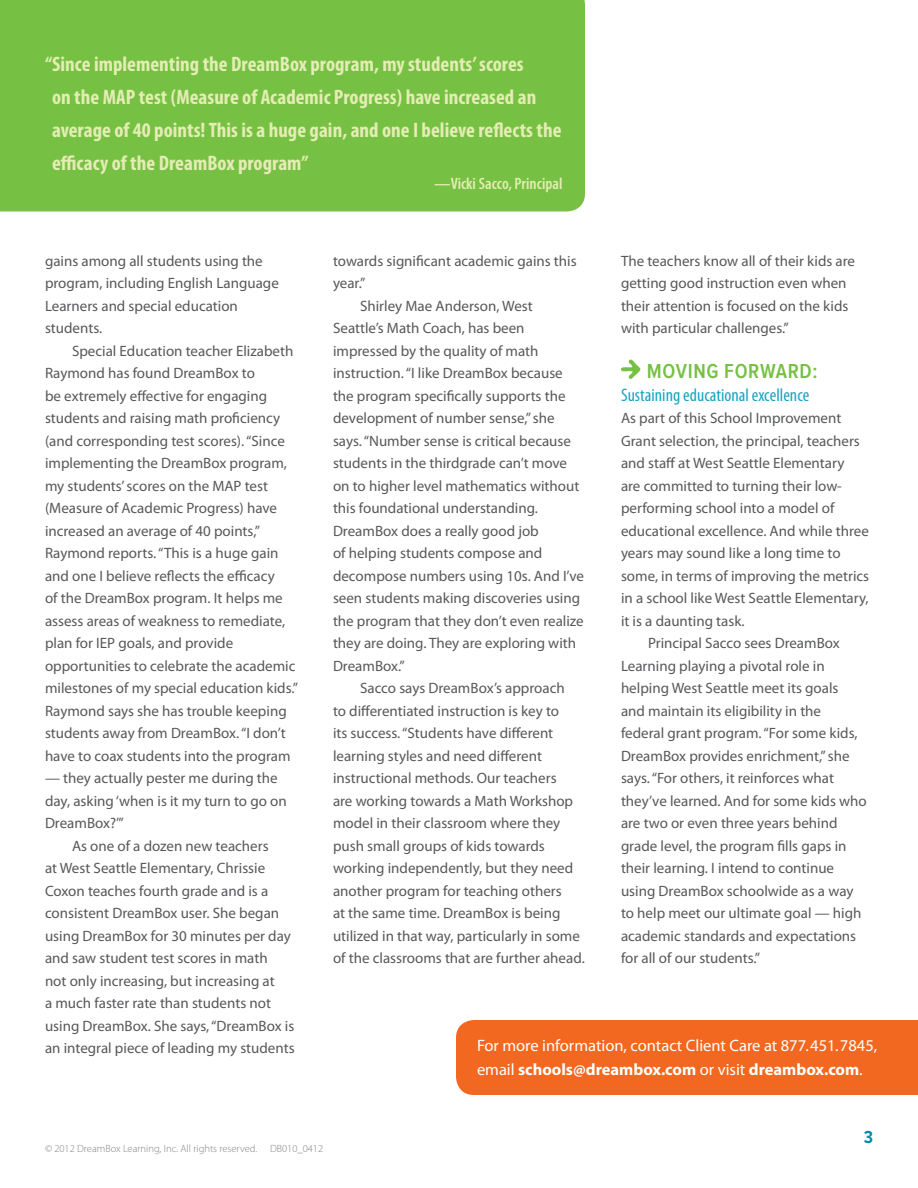
<style>
.page{position:relative;width:918px;height:1188px;background:#fff}
.page>*{position:absolute;margin:0;border:0;box-sizing:border-box;transform-origin:0 0}
.CS_Boxed_Quote_Open{font:700 condensed 21px/33px "Myriad Pro";color:#e4edb4}
.CS_Head_A_CAPS{font:600 21px "Proxima Nova Cond";letter-spacing:.03em;color:#76c043}
.CS_Head_B{font:condensed 18.15px "Myriad Pro";color:#19a3c0}
.Footer_Folio_R{font:700 18px "Proxima Nova Cond";color:#008bab}
.Call_to_Action{font:16.5px/24px "Myriad Pro";color:#fff}
.CS_Boxed_Quote_Autho{font:600 condensed 16.5px "Myriad Pro";color:#e4edb4}
.CS_Text_Indent_p0__b{font:15px/22.5px "Myriad Pro";color:#57585a}
.CS_Text_Indent_DS{font:15px/22.5px "Myriad Pro";color:#57585a}
.CS_Text_p0{font:15px/22.5px "Myriad Pro";color:#57585a}
.Footer_Copyright_Doc{font:300 10.5px "Myriad Pro";color:#808285}
.s1{font-weight:700}
</style>
<div class="page">
<svg style="left:621px;top:360px;width:19px;height:19px"></svg>
<div style="left:0;top:0;width:585px;height:212px;background:#76c043"></div>
<div style="left:456px;top:1020px;width:462px;height:75px;background:#f36821"></div>
<p class="CS_Boxed_Quote_Open" style="left:52px;top:47px;width:511px;text-indent:-7px">“Since implementing the DreamBox program, my students’ scores<br>on the MAP test (Measure of Academic Progress) have increased an average of 40 points! This is a huge gain, and one I believe reflects the efficacy of the DreamBox program”</p>
<p class="CS_Boxed_Quote_Autho" style="left:434px;top:175px;width:130px">—Vicki Sacco, Principal</p>
<p class="CS_Text_Indent_p0__b" style="left:45px;top:249px;width:235px">gains among all students using the program, including English Language<br>Learners and special education students.</p>
<p class="CS_Text_Indent_p0__b" style="left:45px;top:339px;width:255px;text-indent:27px">Special Education teacher Elizabeth Raymond has found DreamBox to<br>be extremely effective for engaging students and raising math proficiency (and corresponding test scores). “Since implementing the DreamBox program, my students’ scores on the MAP test (Measure of Academic Progress) have increased an average of 40 points,” Raymond reports. “This is a huge gain and one I believe reflects the efficacy<br>of the DreamBox program. It helps me assess areas of weakness to remediate, plan for IEP goals, and provide opportunities to celebrate the academic milestones of my special education kids.” Raymond says she has trouble keeping students away from DreamBox. “I don’t have to coax students into the program</p>
<p class="CS_Text_Indent_p0__b" style="left:45px;top:766px;width:243px">— they actually pester me during the day, asking ‘when is it my turn to go on<br>DreamBox?’”</p>
<p class="CS_Text_Indent_p0__b" style="left:45px;top:834px;width:251px;text-indent:27px">As one of a dozen new teachers<br>at West Seattle Elementary, Chrissie Coxon teaches fourth grade and is a consistent DreamBox user. She began using DreamBox for 30 minutes per day and saw student test scores in math<br>not only increasing, but increasing at<br>a much faster rate than students not using DreamBox. She says, “DreamBox is an integral piece of leading my students</p>
<p class="CS_Text_Indent_p0__b" style="left:333px;top:249px;width:245px">towards significant academic gains this year.”</p>
<p class="CS_Text_Indent_p0__b" style="left:333px;top:294px;width:253px;text-indent:27px">Shirley Mae Anderson, West Seattle’s Math Coach, has been impressed by the quality of math instruction. “I like DreamBox because the program specifically supports the development of number sense,” she says. “Number sense is critical because students in the thirdgrade can’t move on to higher level mathematics without this foundational understanding.<br>DreamBox does a really good job<br>of helping students compose and decompose numbers using 10s. And I’ve seen students making discoveries using the program that they don’t even realize they are doing. They are exploring with DreamBox.”</p>
<p class="CS_Text_Indent_DS" style="left:333px;top:676px;width:253px;text-indent:27px">Sacco says DreamBox’s approach<br>to differentiated instruction is key to<br>its success. “Students have different learning styles and need different instructional methods. Our teachers<br>are working towards a Math Workshop model in their classroom where they push small groups of kids towards working independently, but they need another program for teaching others<br>at the same time. DreamBox is being utilized in that way, particularly in some of the classrooms that are further ahead.</p>
<p class="CS_Text_Indent_DS" style="left:621px;top:249px;width:236px">The teachers know all of their kids are getting good instruction even when their attention is focused on the kids with particular challenges.”</p>
<p class="CS_Head_A_CAPS" style="left:647px;top:361px;width:172px">MOVING FORWARD:</p>
<p class="CS_Head_B" style="left:621px;top:384px;width:190px">Sustaining educational excellence</p>
<p class="CS_Text_p0" style="left:621px;top:406px;width:250px">As part of this School Improvement Grant selection, the principal, teachers and staff at West Seattle Elementary<br>are committed to turning their low&shy;performing school into a model of educational excellence. And while three years may sound like a long time to some, in terms of improving the metrics in a school like West Seattle Elementary, it is a daunting task.</p>
<p class="CS_Text_Indent_p0__b" style="left:621px;top:631px;width:247px;text-indent:27px">Principal Sacco sees DreamBox Learning playing a pivotal role in helping West Seattle meet its goals<br>and maintain its eligibility in the federal grant program. “For some kids, DreamBox provides enrichment,” she says. “For others, it reinforces what they’ve learned. And for some kids who are two or even three years behind grade level, the program fills gaps in their learning. I intend to continue using DreamBox schoolwide as a way to help meet our ultimate goal — high academic standards and expectations for all of our students.”</p>
<p class="Call_to_Action" style="left:477px;top:1033px;width:402px">For more information, contact Client Care at 877.451.7845, email <span class="s1">schools@dreambox.com</span> or visit <span class="s1">dreambox.com</span>.</p>
<p class="Footer_Copyright_Doc" style="left:45px;top:1142px;width:214px">© 2012 DreamBox Learning, Inc. All rights reserved.</p>
<p class="Footer_Copyright_Doc" style="left:270px;top:1142px;width:55px">DB010_0412</p>
<p class="Footer_Folio_R" style="left:864px;top:1129px;width:11px">3</p>
</div>
